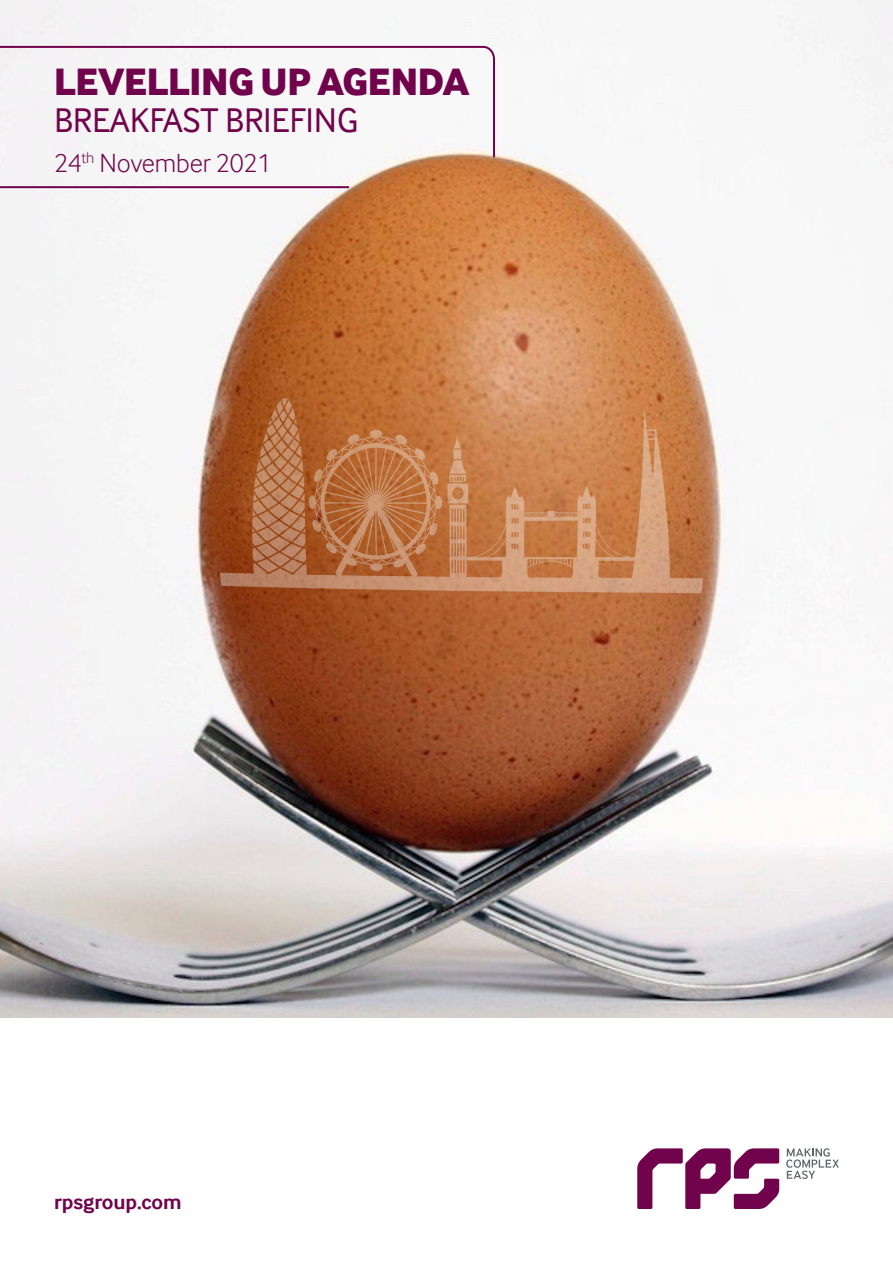
<style>
.page{position:relative;width:893px;height:1263px;background:#fff}
.page>*{position:absolute;margin:0;border:0;box-sizing:border-box;transform-origin:0 0}
._01_Title{font:800 39.3px "Inter Face";letter-spacing:-.005em;color:#70034b}
._01_Title-2{font:35.25px "Inter Face";letter-spacing:-.005em;color:#70034b}
._01_Title-3{font:300 27px "Inter Face";letter-spacing:-.005em;color:#70034b}
._01_Title-4{font:700 21px "Inter Face";letter-spacing:-.005em;color:#70034b}
</style>
<div class="page">
<svg style="left:637px;top:1148px;width:142px;height:61px"></svg>
<svg style="left:786px;top:1148px;width:53px;height:31px"></svg>
<img style="left:0;top:0;width:893px;height:1017px">
<hr style="left:0;top:186px;width:349px;height:2px;background:#71004b">
<svg style="left:0;top:45px;width:496px;height:114px"></svg>
<p class="_01_Title" style="left:54px;top:58px;width:417px">LEVELLING UP AGENDA</p>
<p class="_01_Title-2" style="left:54px;top:100px;width:306px">BREAKFAST BRIEFING</p>
<p class="_01_Title-3" style="left:54px;top:148px;width:219px">24<sup>th</sup> November 2021</p>
<p class="_01_Title-4" style="left:54px;top:1190px;width:129px">rpsgroup.com</p>
</div>
